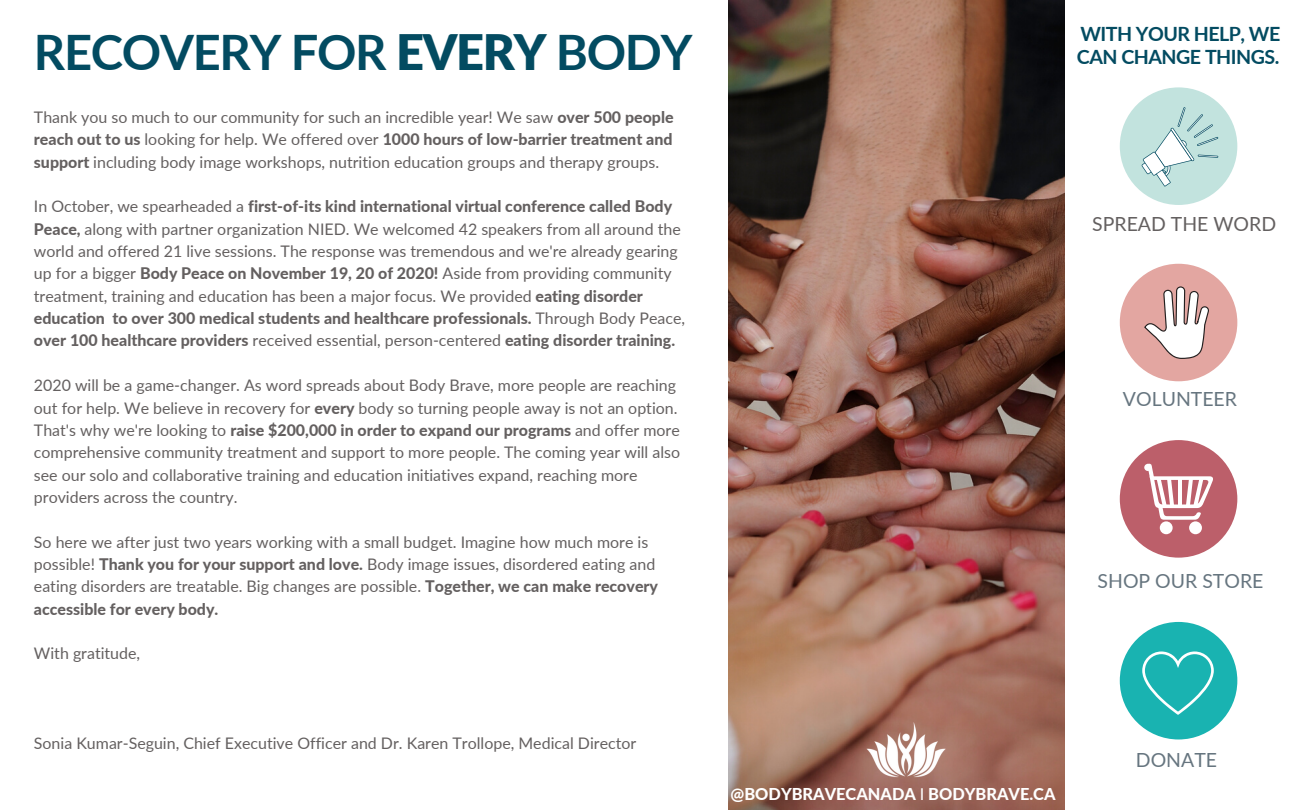
<style>
.page{position:relative;width:1296px;height:810px;background:#fff}
.page>*{position:absolute;margin:0;border:0;box-sizing:border-box;transform-origin:0 0}
.t1{font:700 48.82px "Lato";letter-spacing:-.025em;color:#034b61}
.t2{font:700 19.57px/23.2px "Lato";letter-spacing:-.025em;color:#034b61}
.t3{font:19.57px "Lato";color:#66757f}
.t4{font:19.57px "Lato";color:#646060}
.t5{font:800 16.43px "Lato";color:#fff}
.t6{font:15.97px/22.3px "Lato";color:#646060}
.s1{font-weight:900}
.s2{font-weight:800}
.s3{font-weight:400}
</style>
<div class="page">
<img style="left:729px;top:0;width:336px;height:810px">
<div style="left:1120px;top:87px;width:117px;height:118px;background:#c2e3de;border-radius:50%"></div>
<svg style="left:1142px;top:107px;width:76px;height:80px"></svg>
<div style="left:1120px;top:264px;width:117px;height:117px;background:#e3a6a1;border-radius:50%"></div>
<div style="left:1120px;top:440px;width:117px;height:118px;background:#bc5f6a;border-radius:50%"></div>
<div style="left:1120px;top:622px;width:117px;height:117px;background:#19b3b1;border-radius:50%"></div>
<svg style="left:1142px;top:651px;width:72px;height:64px"></svg>
<div style="left:1160px;top:521px;width:13px;height:13px;background:#fff;border-radius:50%"></div>
<div style="left:1189px;top:521px;width:13px;height:13px;background:#fff;border-radius:50%"></div>
<div style="left:1144px;top:464px;width:8px;height:7px;background:#fff;border-radius:50%"></div>
<svg style="left:1147px;top:463px;width:66px;height:57px"></svg>
<svg style="left:1144px;top:286px;width:65px;height:73px"></svg>
<img style="left:847px;top:723px;width:127px;height:59px">
<h1 class="t1" style="left:34px;top:22px;width:660px">RECOVERY FOR <span class="s1">EVERY</span> BODY</h1>
<p class="t2" style="left:1077px;top:22px;width:205px">WITH YOUR HELP, WE<br>CAN CHANGE THINGS.</p>
<p class="t6" style="left:34px;top:106px;width:641px;text-align:justify">Thank you so much to our community for such an incredible year! We saw <span class="s2">over 500 people reach out to us</span> looking for help. We offered over <span class="s2">1000 hours of low-barrier treatment and support</span> including body image workshops, nutrition education groups and therapy groups.</p>
<p class="t6" style="left:34px;top:195px;width:653px">In October, we spearheaded a <span class="s2">first-of-its kind international virtual conference called Body Peace,</span> along with partner organization NIED. We welcomed 42 speakers from all around the world and offered 21 live sessions. The response was tremendous and we're already gearing up for a bigger <span class="s2">Body Peace on November 19, 20 of 2020!</span> Aside from providing community treatment, training and education has been a major focus. We provided <span class="s2">eating disorder education to over 300 medical students and healthcare professionals.</span> Through Body Peace, <span class="s2">over 100 healthcare providers</span> received essential, person-centered <span class="s2">eating disorder training.</span></p>
<p class="t6" style="left:34px;top:374px;width:648px">2020 will be a game-changer. As word spreads about Body Brave, more people are reaching out for help. We believe in recovery for <span class="s2">every</span> body so turning people away is not an option.<br>That's why we're looking to <span class="s2">raise $200,000 in order to expand our programs</span> and offer more comprehensive community treatment and support to more people. The coming year will also see our solo and collaborative training and education initiatives expand, reaching more providers across the country.</p>
<p class="t6" style="left:34px;top:530px;width:626px">So here we after just two years working with a small budget. Imagine how much more is possible! <span class="s2">Thank you for your support and love.</span> Body image issues, disordered eating and eating disorders are treatable. Big changes are possible. <span class="s2">Together, we can make recovery accessible for every body.</span></p>
<p class="t6" style="left:34px;top:642px;width:108px">With gratitude,</p>
<p class="t6" style="left:34px;top:731px;width:604px">Sonia Kumar-Seguin, Chief Executive Officer and Dr. Karen Trollope, Medical Director</p>
<p class="t4" style="left:1092px;top:211px;width:185px">SPREAD THE WORD</p>
<p class="t3" style="left:1123px;top:386px;width:116px">VOLUNTEER</p>
<p class="t3" style="left:1098px;top:568px;width:167px">SHOP OUR STORE</p>
<p class="t5" style="left:731px;top:784px;width:326px">@BODYBRAVECANADA <span class="s3">I</span> BODYBRAVE.CA</p>
<p class="t3" style="left:1136px;top:748px;width:83px">DONATE</p>
</div>
